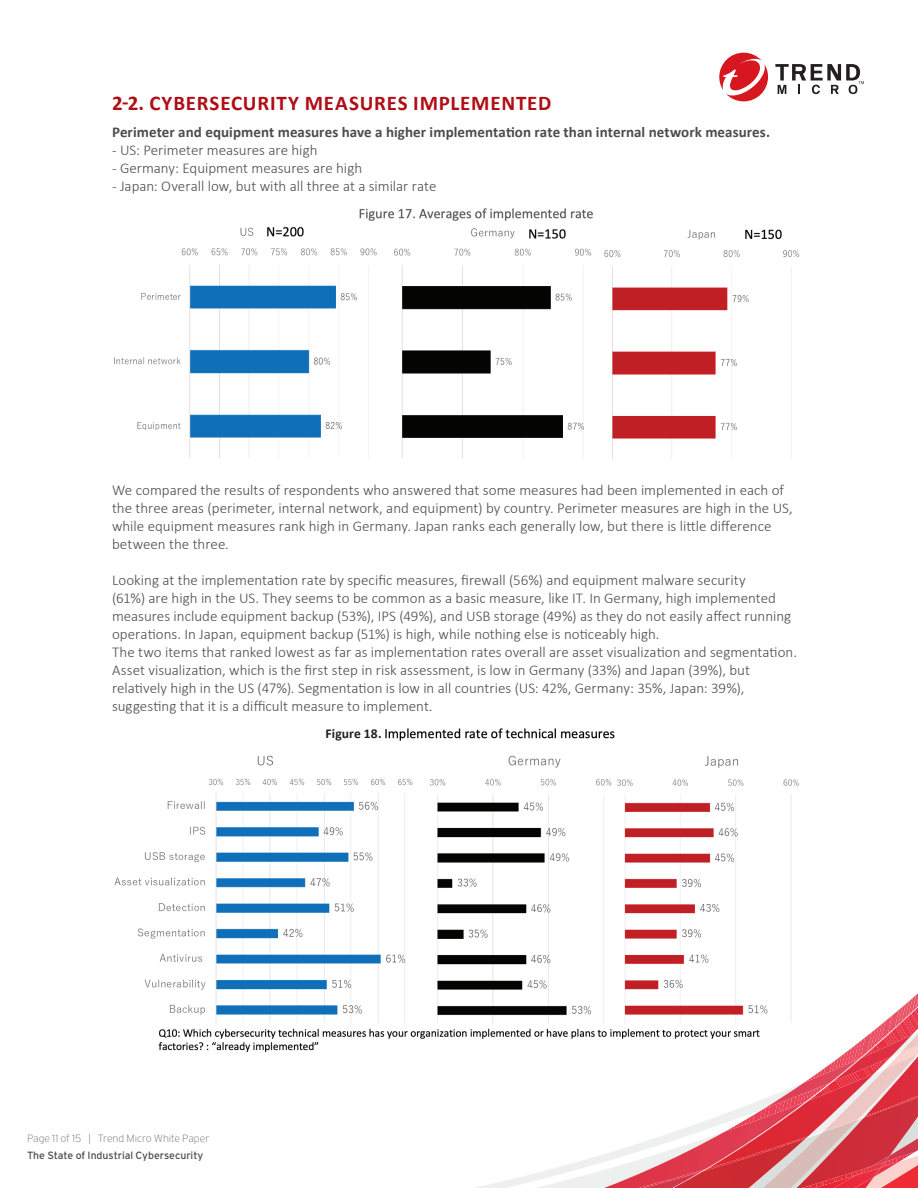
<style>
.page{position:relative;width:918px;height:1188px;background:#fff}
.page>*{position:absolute;margin:0;border:0;box-sizing:border-box;transform-origin:0 0}
.t1{font:700 21px "Calibri";letter-spacing:.035em;color:#b00d15}
.t2{font:300 15px/18px "Calibri";color:#4b4c4d}
.t3{font:700 15px "Calibri";letter-spacing:.005em;color:#4b4c4d}
.t4{font:700 13.5px "Calibri";letter-spacing:.01em;color:#231f20}
.t5{font:10.5px "Interstate";letter-spacing:-.005em;color:#4b4c4d}
.t6{font:200 10.5px "Interstate";letter-spacing:-.01em;color:#6c6d70}
</style>
<div class="page">
<svg style="left:476px;top:993px;width:442px;height:195px"></svg>
<img style="left:874px;top:1162px;width:25px;height:15px">
<img style="left:809px;top:1168px;width:72px;height:20px">
<svg style="left:775px;top:64px;width:89px;height:30px"></svg>
<svg style="left:719px;top:53px;width:49px;height:48px"></svg>
<img style="left:114px;top:208px;width:686px;height:251px">
<img style="left:114px;top:728px;width:687px;height:326px">
<div style="left:323px;top:723px;width:59px;height:20px;background:#fff"></div>
<h1 class="t1" style="left:112px;top:90px;width:441px">2-2. CYBERSECURITY MEASURES IMPLEMENTED</h1>
<p class="t3" style="left:112px;top:122px;width:660px">Perimeter and equipment measures have a higher implementation rate than internal network measures.</p>
<p class="t2" style="left:112px;top:141px;width:207px">- US: Perimeter measures are high</p>
<p class="t2" style="left:112px;top:159px;width:252px">- Germany: Equipment measures are high</p>
<p class="t2" style="left:112px;top:177px;width:326px">- Japan: Overall low, but with all three at a similar rate</p>
<p class="t2" style="left:112px;top:480px;width:682px">We compared the results of respondents who answered that some measures had been implemented in each of the three areas (perimeter, internal network, and equipment) by country. Perimeter measures are high in the US, while equipment measures rank high in Germany. Japan ranks each generally low, but there is little difference between the three.</p>
<p class="t2" style="left:112px;top:570px;width:687px">Looking at the implementation rate by specific measures, firewall (56%) and equipment malware security<br>(61%) are high in the US. They seems to be common as a basic measure, like IT. In Germany, high implemented measures include equipment backup (53%), IPS (49%), and USB storage (49%) as they do not easily affect running operations. In Japan, equipment backup (51%) is high, while nothing else is noticeably high.<br>The two items that ranked lowest as far as implementation rates overall are asset visualization and segmentation.<br>Asset visualization, which is the first step in risk assessment, is low in Germany (33%) and Japan (39%), but relatively high in the US (47%). Segmentation is low in all countries (US: 42%, Germany: 35%, Japan: 39%), suggesting that it is a difficult measure to implement.</p>
<p class="t4" style="left:326px;top:725px;width:58px">Figure 18.</p>
<p class="t6" style="left:27px;top:1132px;width:184px">Page 11 of 15 | Trend Micro White Paper</p>
<p class="t5" style="left:27px;top:1149px;width:178px">The State of Industrial Cybersecurity</p>
</div>
